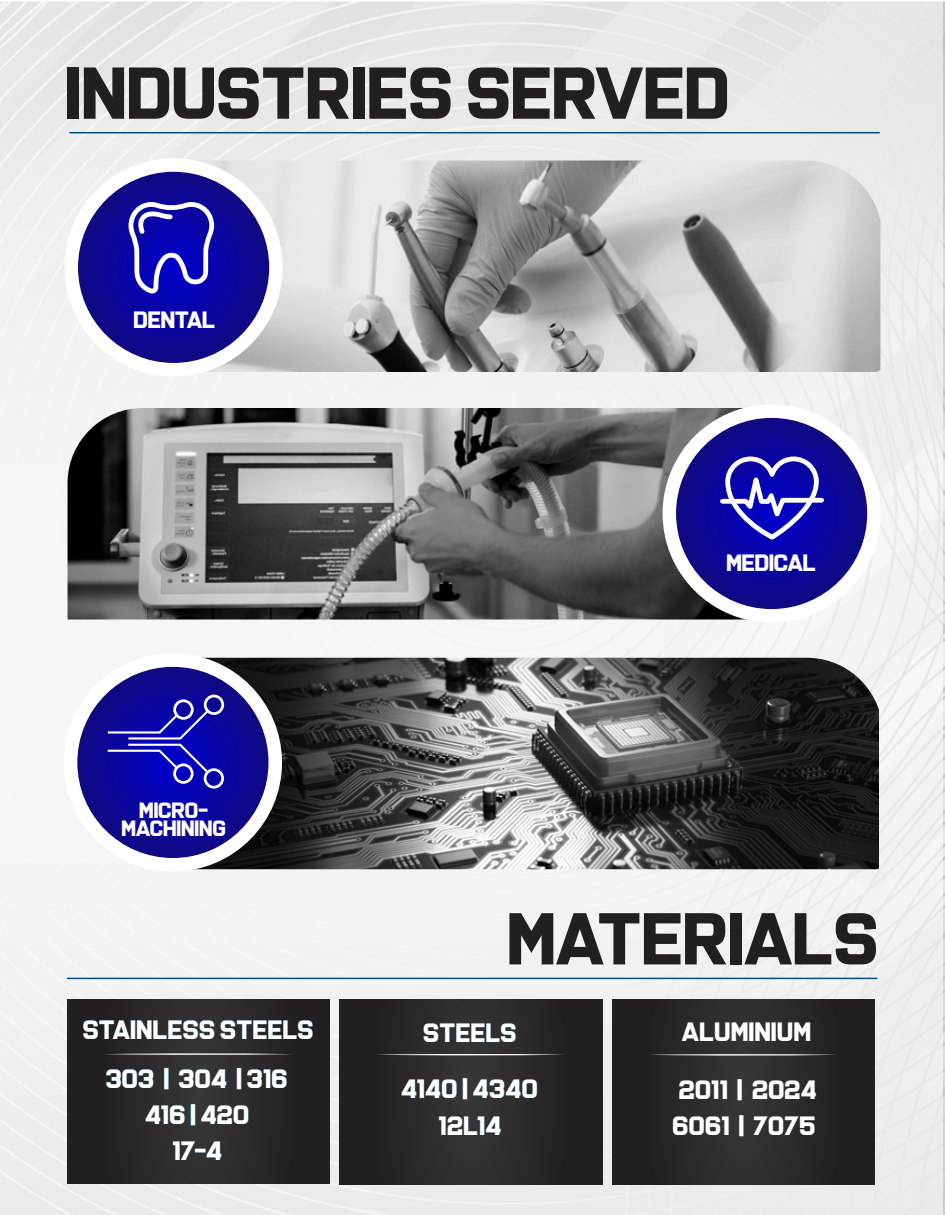
<style>
.page{position:relative;width:945px;height:1215px;background:#fff}
.page>*{position:absolute;margin:0;border:0;box-sizing:border-box;transform-origin:0 0}
.t1{font:75px "X Heighting";letter-spacing:.01em;color:#231f20}
.t2{font:27px/36.3px "X Heighting";letter-spacing:.02em;color:#fff;text-align:center}
.t3{font:24.15px "X Heighting";letter-spacing:.005em;color:#fff}
.t4{font:22.5px/18px "X Heighting";letter-spacing:.01em;color:#fff;text-align:center}
</style>
<div class="page">
<div style="left:0;top:2px;width:944px;height:1213px;background:#f1f1f1"></div>
<div style="left:612px;top:1000px;width:263px;height:184px;background:linear-gradient(to right,#2a2728,#2a2728)"></div>
<hr style="left:69px;top:132px;width:811px;height:1px;background:#004f7d">
<img style="left:68px;top:408px;width:677px;height:212px">
<img style="left:206px;top:160px;width:674px;height:212px">
<svg style="left:71px;top:165px;width:205px;height:205px;background:#302a9f"></svg>
<div style="left:65px;top:158px;width:218px;height:218px;border:14px solid #fff;border-radius:50%"></div>
<svg style="left:126px;top:1px;width:91px;height:333px"></svg>
<svg style="left:669px;top:411px;width:205px;height:205px;background:#2a259f"></svg>
<div style="left:663px;top:404px;width:218px;height:219px;border:14px solid #fff;border-radius:50%"></div>
<svg style="left:718px;top:454px;width:108px;height:88px"></svg>
<hr style="left:67px;top:978px;width:810px;height:1px;background:#004f7d">
<img style="left:200px;top:658px;width:679px;height:211px">
<div style="left:340px;top:1000px;width:262px;height:184px;background:linear-gradient(to right,#2a2728,#2a2728)"></div>
<div style="left:68px;top:999px;width:262px;height:185px;background:linear-gradient(to right,#2a2728,#2a2728)"></div>
<svg style="left:376px;top:1054px;width:189px;height:2px"></svg>
<svg style="left:104px;top:1053px;width:189px;height:2px"></svg>
<svg style="left:648px;top:1054px;width:190px;height:2px"></svg>
<svg style="left:71px;top:660px;width:204px;height:205px;background:#241fa1"></svg>
<div style="left:64px;top:653px;width:218px;height:219px;border:14px solid #fff;border-radius:50%"></div>
<div style="left:173px;top:699px;width:21px;height:21px;border:3px solid #fff;border-radius:50%"></div>
<hr style="left:108px;top:731px;width:52px;height:3px;background:#fff">
<div style="left:204px;top:695px;width:20px;height:20px;border:3px solid #fff;border-radius:50%"></div>
<hr style="left:128px;top:737px;width:53px;height:3px;background:#fff">
<div style="left:173px;top:763px;width:21px;height:21px;border:3px solid #fff;border-radius:50%"></div>
<hr style="left:108px;top:750px;width:52px;height:2px;background:#fff">
<div style="left:204px;top:768px;width:20px;height:21px;border:3px solid #fff;border-radius:50%"></div>
<svg style="left:156px;top:708px;width:55px;height:67px;background:#2a28bf"></svg>
<hr style="left:128px;top:744px;width:53px;height:2px;background:#fff">
<svg style="left:106px;top:1069px;width:47px;height:19px"></svg>
<hr style="left:164px;top:1068px;width:4px;height:21px;background:#004e7d">
<svg style="left:179px;top:1069px;width:47px;height:19px"></svg>
<hr style="left:237px;top:1068px;width:4px;height:21px;background:#004e7d">
<svg style="left:248px;top:1069px;width:39px;height:19px"></svg>
<svg style="left:146px;top:1106px;width:39px;height:18px"></svg>
<hr style="left:191px;top:1104px;width:4px;height:21px;background:#004e7d">
<svg style="left:201px;top:1106px;width:47px;height:18px"></svg>
<svg style="left:173px;top:1142px;width:48px;height:18px"></svg>
<svg style="left:424px;top:1024px;width:92px;height:18px;background:#154059"></svg>
<svg style="left:402px;top:1080px;width:55px;height:18px"></svg>
<hr style="left:463px;top:1079px;width:4px;height:21px;background:#004e7d">
<svg style="left:473px;top:1080px;width:64px;height:18px"></svg>
<svg style="left:439px;top:1116px;width:62px;height:19px"></svg>
<svg style="left:83px;top:1020px;width:47px;height:19px"></svg>
<hr style="left:131px;top:1020px;width:4px;height:19px;background:#004e7d">
<svg style="left:137px;top:1020px;width:77px;height:19px"></svg>
<svg style="left:221px;top:1020px;width:92px;height:19px;background:#123a54"></svg>
<h1 class="t1" style="left:68px;top:48px;width:664px">INDUSTRIES SERVED</h1>
<p class="t3" style="left:134px;top:302px;width:83px">DENTAL</p>
<p class="t3" style="left:727px;top:548px;width:91px">MEDICAL</p>
<p class="t4" style="left:122px;top:801px;width:105px">MICRO-<br>MACHINING</p>
<p class="t3" style="left:133px;top:797px;width:83px">DENTAL</p>
<p class="t2" style="left:83px;top:1010px;width:232px">STAINLESS STEELS</p>
<p class="t2" style="left:106px;top:1059px;width:183px">303 | 304 | 316<br>416 | 420<br>17-4</p>
<h1 class="t1" style="left:509px;top:894px;width:372px">MATERIALS</h1>
<p class="t2" style="left:402px;top:1004px;width:138px;line-height:56.1px">STEELS<br>4140 | 4340</p>
<p class="t2" style="left:439px;top:1107px;width:64px">12L14</p>
<p class="t2" style="left:679px;top:1002px;width:140px;line-height:57.6px;text-align:left">ALUMINIUM<br>2011 | 2024</p>
<p class="t2" style="left:673px;top:1107px;width:144px">6061 | 7075</p>
</div>
